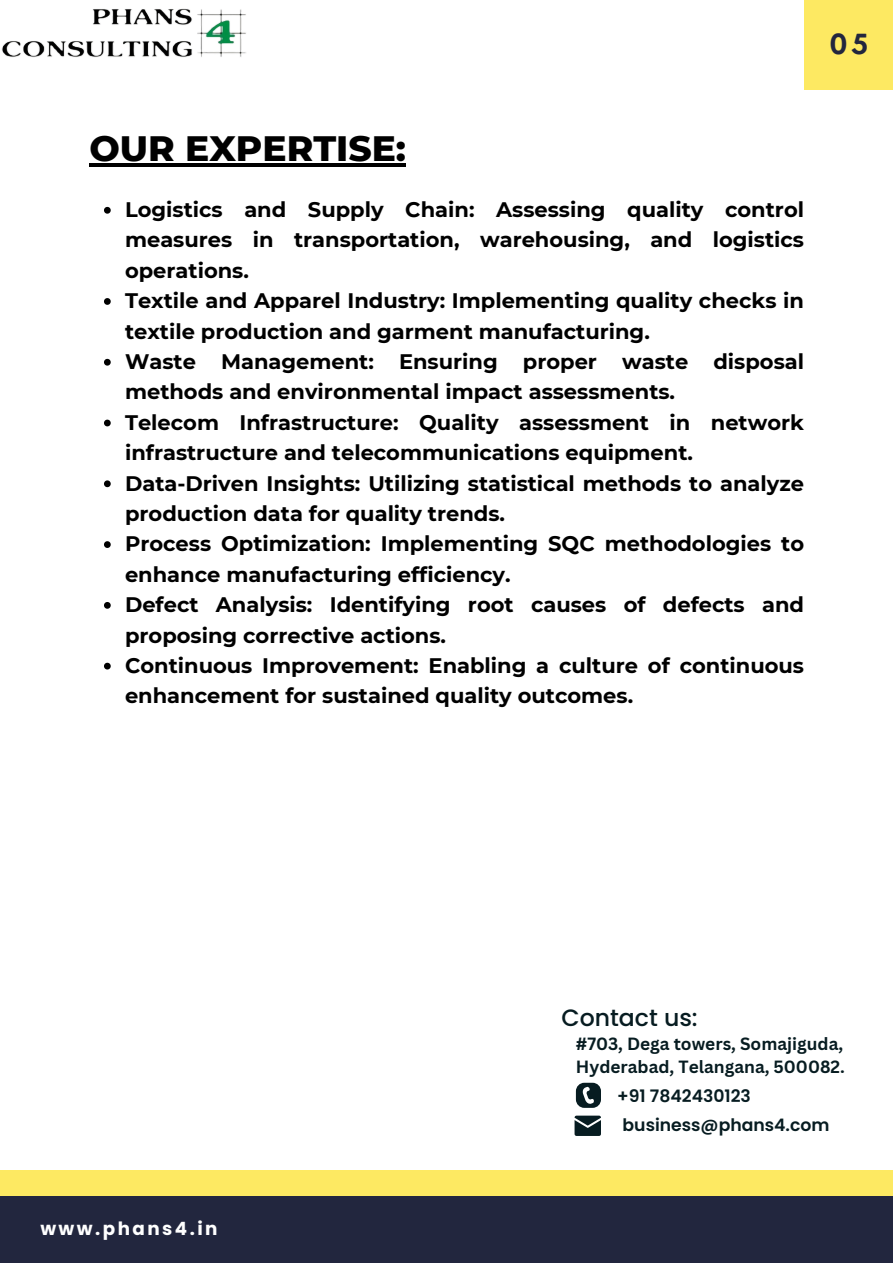
<style>
.page{position:relative;width:893px;height:1264px;background:#fff}
.page>*{position:absolute;margin:0;border:0;box-sizing:border-box;transform-origin:0 0}
.t1{font:800 36px "Montserrat";color:#000}
.t2{font:700 27px "Nourd";color:#22263e}
.t3{font:500 23.55px "Poppins";color:#071c21}
.t4{font:700 21px/30.3px "Montserrat";color:#000}
.t5{font:700 18.3px "Poppins";letter-spacing:.135em;color:#fff}
.t6{font:700 17.25px "Canva Sans";color:#071c21}
.t7{font:600 17.25px "Poppins";color:#071c21}
</style>
<div class="page">
<div style="left:804px;top:0;width:88px;height:89px;background:#fde962"></div>
<div style="left:0;top:1195px;width:892px;height:68px;background:#22263e"></div>
<div style="left:0;top:1169px;width:892px;height:26px;background:#fde962"></div>
<svg style="left:576px;top:1082px;width:24px;height:25px"></svg>
<svg style="left:574px;top:1115px;width:27px;height:20px"></svg>
<img style="left:1px;top:8px;width:245px;height:49px">
<hr style="left:89px;top:163px;width:317px;height:4px;background:#000">
<svg style="left:104px;top:207px;width:7px;height:7px"></svg>
<svg style="left:104px;top:298px;width:7px;height:7px"></svg>
<svg style="left:104px;top:359px;width:7px;height:6px"></svg>
<svg style="left:104px;top:419px;width:7px;height:7px"></svg>
<svg style="left:104px;top:480px;width:7px;height:7px"></svg>
<svg style="left:104px;top:541px;width:7px;height:7px"></svg>
<svg style="left:104px;top:602px;width:7px;height:6px"></svg>
<svg style="left:104px;top:662px;width:7px;height:7px"></svg>
<p class="t2" style="left:829px;top:27px;width:41px">05</p>
<p class="t1" style="left:89px;top:126px;width:318px">OUR EXPERTISE:</p>
<p class="t4" style="left:125px;top:194px;width:680px;text-align:justify">Logistics and Supply Chain: Assessing quality control measures in transportation, warehousing, and logistics operations.</p>
<p class="t4" style="left:125px;top:285px;width:680px">Textile and Apparel Industry: Implementing quality checks in textile production and garment manufacturing.</p>
<p class="t4" style="left:125px;top:346px;width:680px">Waste Management: Ensuring proper waste disposal methods and environmental impact assessments.</p>
<p class="t4" style="left:125px;top:407px;width:680px">Telecom Infrastructure: Quality assessment in network infrastructure and telecommunications equipment.</p>
<p class="t4" style="left:125px;top:468px;width:680px">Data-Driven Insights: Utilizing statistical methods to analyze production data for quality trends.</p>
<p class="t4" style="left:125px;top:528px;width:680px">Process Optimization: Implementing SQC methodologies to enhance manufacturing efficiency.</p>
<p class="t4" style="left:125px;top:589px;width:680px">Defect Analysis: Identifying root causes of defects and proposing corrective actions.</p>
<p class="t4" style="left:125px;top:650px;width:680px">Continuous Improvement: Enabling a culture of continuous enhancement for sustained quality outcomes.</p>
<p class="t5" style="left:40px;top:1215px;width:179px">www.phans4.in</p>
<p class="t3" style="left:561px;top:1001px;width:138px">Contact us:</p>
<p class="t6" style="left:576px;top:1031px;width:269px">#703, Dega towers, Somajiguda,</p>
<p class="t6" style="left:576px;top:1054px;width:270px">Hyderabad, Telangana, 500082.</p>
<p class="t7" style="left:617px;top:1083px;width:135px">+91 7842430123</p>
<p class="t7" style="left:622px;top:1112px;width:208px">business@phans4.com</p>
</div>
